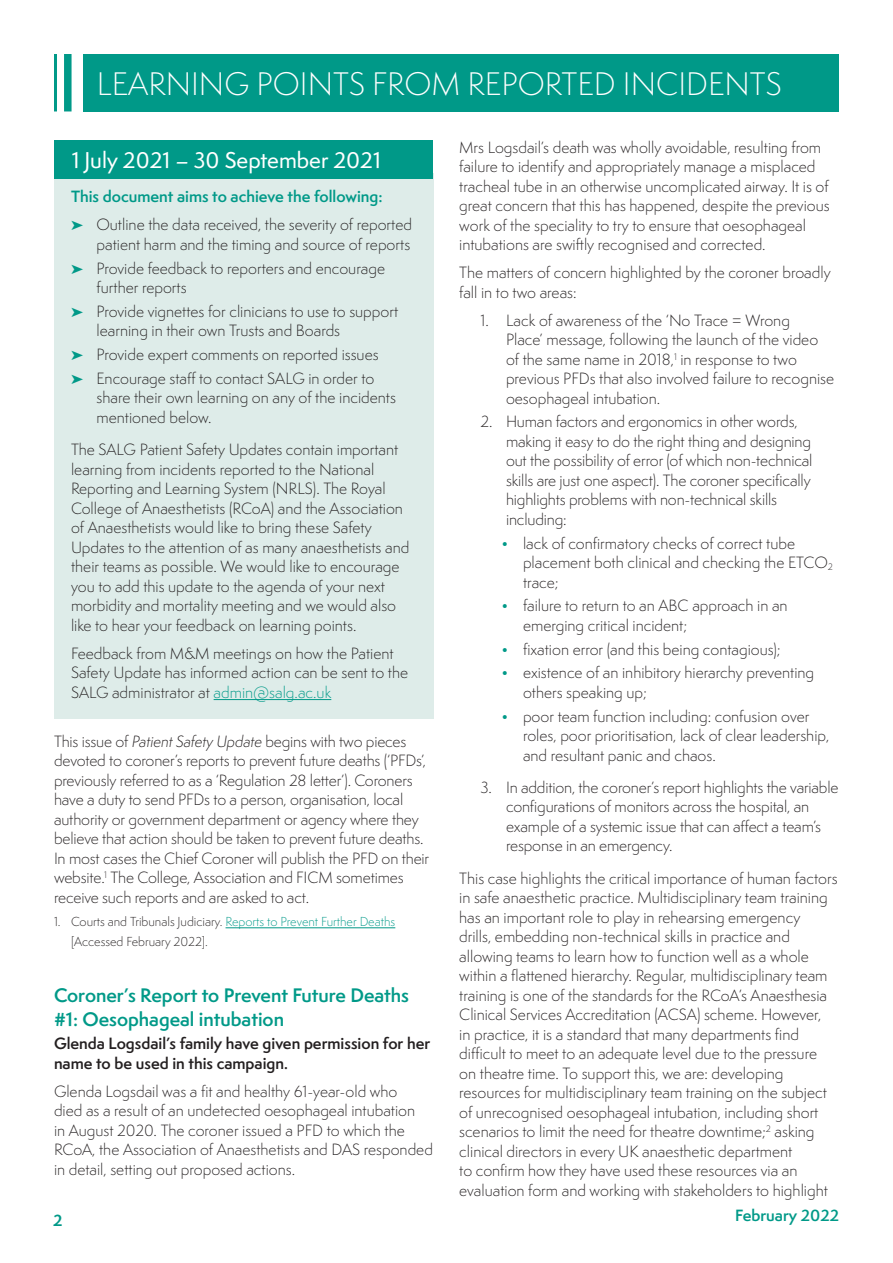
<style>
.page{position:relative;width:893px;height:1263px;background:#fff}
.page>*{position:absolute;margin:0;border:0;box-sizing:border-box;transform-origin:0 0}
.t1{font:300 30px "Semplicita Pro";color:#fff}
.t2{font:500 21px "Semplicita Pro";color:#fff}
.t3{font:600 18px/24px "Semplicita Pro";color:#098}
.t4{font:300 15px/19.5px "Semplicita Pro";color:#231f20}
.t5{font:600 15px/19.5px "Semplicita Pro";color:#231f20}
.t6{font:600 15px "Semplicita Pro";color:#098}
.t7{font:700 15px "Semplicita Pro";color:#098}
.t8{font:300 12px/19.5px "Semplicita Pro";color:#231f20}
.s1{font-weight:600;color:#098}
.s2{color:#098}
.s3{font-style:italic}
</style>
<div class="page">
<div style="left:84px;top:54px;width:755px;height:57px;background:#098"></div>
<hr style="left:54px;top:54px;width:3px;height:57px;background:#098">
<div style="left:64px;top:54px;width:8px;height:57px;background:#098"></div>
<hr style="left:226px;top:927px;width:169px;height:1px;background:#098">
<div style="left:54px;top:173px;width:380px;height:546px;background:#deece9"></div>
<hr style="left:214px;top:699px;width:117px;height:1px;background:#098">
<div style="left:55px;top:140px;width:378px;height:39px;background:#098"></div>
<h1 class="t1" style="left:97px;top:64px;width:687px">LEARNING POINTS FROM REPORTED INCIDENTS</h1>
<h2 class="t2" style="left:72px;top:145px;width:311px">1 July 2021 – 30 September 2021</h2>
<p class="t4" style="left:71px;top:183px;width:342px;line-height:28px"><span class="s1">This document aims to achieve the following:<br></span><span class="s2">➤</span> Outline the data received, the severity of reported</p>
<p class="t4" style="left:71px;top:232px;width:341px;line-height:23.7px;text-indent:26px">patient harm and the timing and source of reports <span class="s2">➤</span> Provide feedback to reporters and encourage</p>
<p class="t4" style="left:71px;top:276px;width:329px;line-height:23.7px;text-indent:26px">further reports<br><span class="s2">➤</span> Provide vignettes for clinicians to use to support</p>
<p class="t4" style="left:71px;top:319px;width:309px;line-height:23.7px;text-indent:26px">learning in their own Trusts and Boards<br><span class="s2">➤</span> Provide expert comments on reported issues <span class="s2">➤</span> Encourage staff to contact SALG in order to</p>
<p class="t4" style="left:97px;top:388px;width:301px">share their own learning on any of the incidents mentioned below.</p>
<p class="t4" style="left:71px;top:440px;width:340px">The SALG Patient Safety Updates contain important learning from incidents reported to the National Reporting and Learning System (NRLS). The Royal College of Anaesthetists (RCoA) and the Association of Anaesthetists would like to bring these Safety Updates to the attention of as many anaesthetists and their teams as possible. We would like to encourage you to add this update to the agenda of your next morbidity and mortality meeting and we would also like to hear your feedback on learning points.</p>
<p class="t4" style="left:71px;top:643px;width:339px">Feedback from M&amp;M meetings on how the Patient<br>Safety Update has informed action can be sent to the<br>SALG administrator at <span class="s2">admin@salg.ac.uk</span></p>
<p class="t4" style="left:54px;top:731px;width:377px">This issue of <span class="s3">Patient Safety Update</span> begins with two pieces devoted to coroner’s reports to prevent future deaths (‘PFDs’, previously referred to as a ‘Regulation 28 letter’). Coroners have a duty to send PFDs to a person, organisation, local authority or government department or agency where they believe that action should be taken to prevent future deaths.<br>In most cases the Chief Coroner will publish the PFD on their website.<sup>1</sup> The College, Association and FICM sometimes receive such reports and are asked to act.</p>
<p class="t8" style="left:71px;top:912px;width:326px;text-indent:-17px">1. Courts and Tribunals Judiciary. <span class="s2">Reports to Prevent Further Deaths </span>[Accessed February 2022].</p>
<p class="t3" style="left:54px;top:983px;width:357px">Coroner’s Report to Prevent Future Deaths #1: Oesophageal intubation</p>
<p class="t5" style="left:54px;top:1034px;width:378px">Glenda Logsdail’s family have given permission for her name to be used in this campaign.</p>
<p class="t4" style="left:54px;top:1081px;width:380px">Glenda Logsdail was a fit and healthy 61-year-old who<br>died as a result of an undetected oesophageal intubation<br>in August 2020. The coroner issued a PFD to which the RCoA, the Association of Anaesthetists and DAS responded in detail, setting out proposed actions.</p>
<p class="t4" style="left:459px;top:137px;width:372px">Mrs Logsdail’s death was wholly avoidable, resulting from failure to identify and appropriately manage a misplaced tracheal tube in an otherwise uncomplicated airway. It is of great concern that this has happened, despite the previous work of the speciality to try to ensure that oesophageal intubations are swiftly recognised and corrected.</p>
<p class="t4" style="left:459px;top:263px;width:373px">The matters of concern highlighted by the coroner broadly fall in to two areas:</p>
<p class="t4" style="left:506px;top:310px;width:330px;text-indent:-26px">1. Lack of awareness of the ‘No Trace = Wrong<br>Place’ message, following the launch of the video of the same name in 2018,<sup>1</sup> in response to two previous PFDs that also involved failure to recognise oesophageal intubation.</p>
<p class="t4" style="left:506px;top:412px;width:308px;text-indent:-26px">2. Human factors and ergonomics in other words, making it easy to do the right thing and designing out the possibility of error (of which non-technical skills are just one aspect). The coroner specifically highlights problems with non-technical skills including:</p>
<p class="t4" style="left:523px;top:533px;width:311px;text-indent:-21px"><span class="s2">•</span> lack of confirmatory checks of correct tube placement both clinical and checking the ETCO<sub>2 </sub>trace;</p>
<p class="t4" style="left:523px;top:596px;width:266px;text-indent:-21px"><span class="s2">•</span> failure to return to an ABC approach in an emerging critical incident;</p>
<p class="t4" style="left:502px;top:639px;width:280px"><span class="s2">•</span> fixation error (and this being contagious);</p>
<p class="t4" style="left:523px;top:663px;width:293px;text-indent:-21px"><span class="s2">•</span> existence of an inhibitory hierarchy preventing others speaking up;</p>
<p class="t4" style="left:523px;top:706px;width:308px;text-indent:-21px"><span class="s2">•</span> poor team function including: confusion over roles, poor prioritisation, lack of clear leadership, and resultant panic and chaos.</p>
<p class="t4" style="left:506px;top:778px;width:334px;text-indent:-26px">3. In addition, the coroner’s report highlights the variable configurations of monitors across the hospital, an example of a systemic issue that can affect a team’s response in an emergency.</p>
<p class="t4" style="left:459px;top:868px;width:380px">This case highlights the critical importance of human factors in safe anaesthetic practice. Multidisciplinary team training has an important role to play in rehearsing emergency<br>drills, embedding non-technical skills in practice and allowing teams to learn how to function well as a whole within a flattened hierarchy. Regular, multidisciplinary team training is one of the standards for the RCoA’s Anaesthesia Clinical Services Accreditation (ACSA) scheme. However,<br>in practice, it is a standard that many departments find difficult to meet to an adequate level due to the pressure on theatre time. To support this, we are: developing resources for multidisciplinary team training on the subject of unrecognised oesophageal intubation, including short scenarios to limit the need for theatre downtime;<sup>2</sup> asking clinical directors in every UK anaesthetic department<br>to confirm how they have used these resources via an evaluation form and working with stakeholders to highlight</p>
<p class="t7" style="left:53px;top:1209px;width:11px">2</p>
<p class="t6" style="left:735px;top:1205px;width:105px">February 2022</p>
</div>
